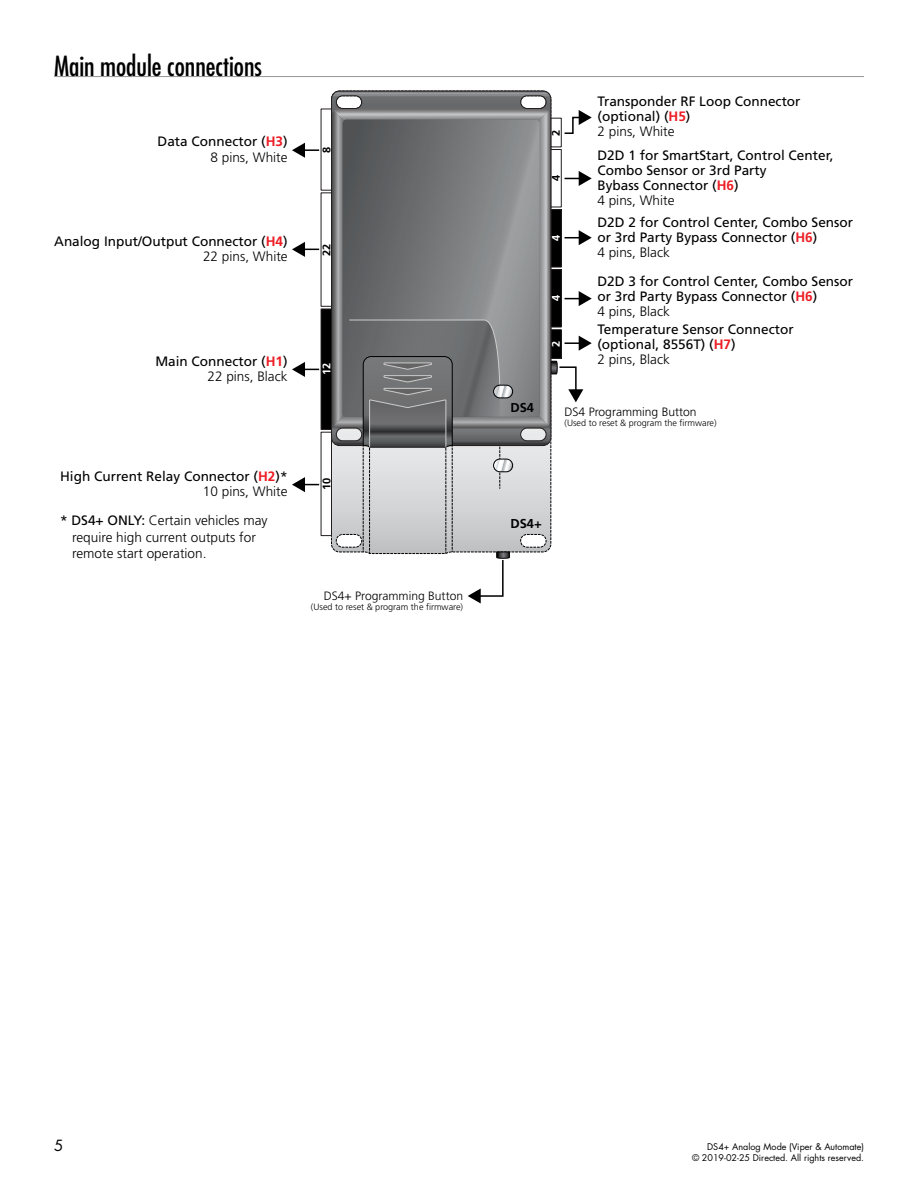
<style>
.page{position:relative;width:918px;height:1188px;background:#fff}
.page>*{position:absolute;margin:0;border:0;box-sizing:border-box;transform-origin:0 0}
.t1{font:condensed 27px "Futura";color:#000}
.t2{font:15px "Futura";color:#000}
.t3{font:13.65px/15.1px "Frutiger";color:#000}
.t4{font:300 13.65px/16.4px "Frutiger";color:#000}
.t5{font:700 12.9px "Frutiger";color:#000}
.t6{font:300 12.15px "Frutiger";color:#000}
.t7{font:700 11.1px "Frutiger";color:#000}
.t8{font:700 11.1px "Frutiger";color:#fff}
.t9{font:9px/10.8px "Futura";color:#000;text-align:right}
.t10{font:300 9px "Frutiger";color:#000}
.s1{font-weight:700;color:#ed1d24}
.s2{font-weight:300}
.s3{font-weight:400}
</style>
<div class="page">
<hr style="left:54px;top:76px;width:810px;height:1px;background:#939598">
<div style="left:321px;top:432px;width:11px;height:104px;border:1px solid #231f20"></div>
<div style="left:321px;top:309px;width:11px;height:121px;background:#000"></div>
<div style="left:321px;top:309px;width:11px;height:121px;border:1px solid #231f20"></div>
<svg style="left:331px;top:91px;width:220px;height:355px;background:#77787a"></svg>
<svg style="left:292px;top:143px;width:27px;height:15px"></svg>
<svg style="left:292px;top:242px;width:27px;height:15px"></svg>
<svg style="left:292px;top:362px;width:27px;height:15px"></svg>
<svg style="left:292px;top:477px;width:27px;height:15px"></svg>
<svg style="left:332px;top:109px;width:260px;height:495px"></svg>
<h1 class="t1" style="left:54px;top:49px;width:209px">Main module connections</h1>
<p class="t3" style="left:158px;top:134px;width:131px;text-align:right">Data Connector (<span class="s1">H3</span>)<br><span class="s2">8 pins, White</span></p>
<p class="t3" style="left:54px;top:234px;width:235px;text-align:right">Analog Input/Output Connector (<span class="s1">H4</span>)<br><span class="s2">22 pins, White</span></p>
<p class="t7" style="left:320px;top:153px;width:8px;rotate:-90deg">8</p>
<p class="t7" style="left:320px;top:256px;width:14px;rotate:-90deg">22</p>
<p class="t3" style="left:155px;top:354px;width:134px;text-align:right">Main Connector (<span class="s1">H1</span>)<br><span class="s2">22 pins, Black</span></p>
<p class="t8" style="left:320px;top:375px;width:14px;rotate:-90deg">12</p>
<p class="t3" style="left:60px;top:469px;width:229px;text-align:right">High Current Relay Connector (<span class="s1">H2</span>)*<br><span class="s2">10 pins, White</span></p>
<p class="t4" style="left:72px;top:513px;width:197px;text-indent:-12px"><span class="s3">* DS4+ ONLY:</span> Certain vehicles may require high current outputs for remote start operation.</p>
<p class="t7" style="left:320px;top:490px;width:14px;rotate:-90deg">10</p>
<p class="t6" style="left:324px;top:588px;width:141px">DS4+ Programming Button</p>
<p class="t10" style="left:311px;top:602px;width:154px">(Used to reset &amp; program the firmware)</p>
<p class="t5" style="left:510px;top:400px;width:25px">DS4</p>
<p class="t7" style="left:549px;top:136px;width:8px;rotate:-90deg">2</p>
<p class="t7" style="left:549px;top:181px;width:8px;rotate:-90deg">4</p>
<p class="t8" style="left:549px;top:241px;width:8px;rotate:-90deg">4</p>
<p class="t8" style="left:549px;top:301px;width:8px;rotate:-90deg">4</p>
<p class="t8" style="left:549px;top:347px;width:8px;rotate:-90deg">2</p>
<p class="t3" style="left:598px;top:94px;width:205px">Transponder RF Loop Connector (optional) (<span class="s1">H5</span>)<br><span class="s2">2 pins, White</span></p>
<p class="t3" style="left:597px;top:148px;width:238px">D2D 1 for SmartStart, Control Center,<br>Combo Sensor or 3rd Party<br>Bybass Connector (<span class="s1">H6</span>)<br><span class="s2">4 pins, White</span></p>
<p class="t3" style="left:597px;top:214px;width:257px">D2D 2 for Control Center, Combo Sensor or 3rd Party Bypass Connector (<span class="s1">H6</span>)<br><span class="s2">4 pins, Black</span></p>
<p class="t3" style="left:597px;top:274px;width:257px">D2D 3 for Control Center, Combo Sensor or 3rd Party Bypass Connector (<span class="s1">H6</span>)<br><span class="s2">4 pins, Black</span></p>
<p class="t3" style="left:597px;top:321px;width:198px">Temperature Sensor Connector (optional, 8556T) (<span class="s1">H7</span>)<br><span class="s2">2 pins, Black</span></p>
<p class="t6" style="left:565px;top:404px;width:134px">DS4 Programming Button</p>
<p class="t10" style="left:565px;top:418px;width:154px">(Used to reset &amp; program the firmware)</p>
<p class="t5" style="left:510px;top:516px;width:33px">DS4+</p>
<p class="t2" style="left:54px;top:1135px;width:11px">5</p>
<p class="t9" style="left:692px;top:1141px;width:173px">DS4+ Analog Mode (Viper &amp; Automate)<br>© 2019-02-25 Directed. All rights reserved.</p>
</div>
